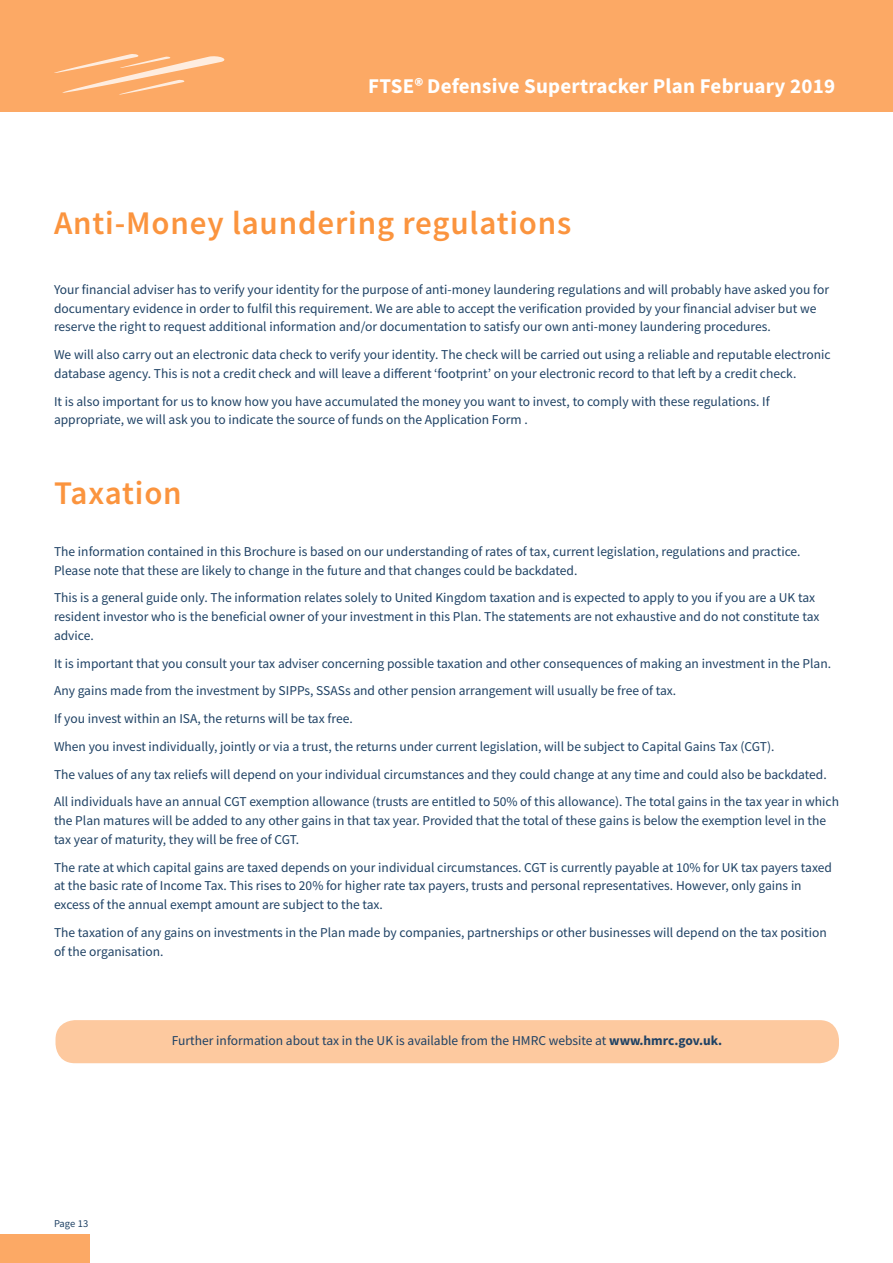
<style>
.page{position:relative;width:893px;height:1263px;background:#fff}
.page>*{position:absolute;margin:0;border:0;box-sizing:border-box;transform-origin:0 0}
.t1{font:600 33px "Source Sans Pro";letter-spacing:.025em;color:#fb943e}
.t2{font:700 21px "Source Sans Pro";letter-spacing:.01em;color:#fff}
.t3{font:13.5px/18.8px "Source Sans Pro";color:#1e4164}
.t4{font:10.5px "Source Sans Pro";letter-spacing:.005em;color:#1e4164}
.s1{font-family:"ITC Stone Sans Com"}
.s2{font-weight:700}
</style>
<div class="page">
<div style="left:0;top:0;width:893px;height:112px;background:#fca965"></div>
<svg style="left:54px;top:54px;width:171px;height:41px"></svg>
<div style="left:0;top:1234px;width:89px;height:29px;background:#fca965"></div>
<div style="left:56px;top:1020px;width:783px;height:43px;background:#fdc99f;border-radius:20px"></div>
<h2 class="t2" style="left:368px;top:72px;width:468px">FTSE<span class="s1">®</span> Defensive Supertracker Plan February 2019</h2>
<h1 class="t1" style="left:54px;top:201px;width:519px">Anti-Money laundering regulations</h1>
<p class="t3" style="left:54px;top:280px;width:777px">Your financial adviser has to verify your identity for the purpose of anti-money laundering regulations and will probably have asked you for documentary evidence in order to fulfil this requirement. We are able to accept the verification provided by your financial adviser but we reserve the right to request additional information and/or documentation to satisfy our own anti-money laundering procedures.</p>
<p class="t3" style="left:54px;top:345px;width:778px">We will also carry out an electronic data check to verify your identity. The check will be carried out using a reliable and reputable electronic database agency. This is not a credit check and will leave a different ‘footprint’ on your electronic record to that left by a credit check.</p>
<p class="t3" style="left:54px;top:392px;width:717px">It is also important for us to know how you have accumulated the money you want to invest, to comply with these regulations. If appropriate, we will ask you to indicate the source of funds on the Application Form .</p>
<h1 class="t1" style="left:54px;top:471px;width:129px">Taxation</h1>
<p class="t3" style="left:54px;top:542px;width:748px">The information contained in this Brochure is based on our understanding of rates of tax, current legislation, regulations and practice.<br>Please note that these are likely to change in the future and that changes could be backdated.</p>
<p class="t3" style="left:54px;top:588px;width:767px">This is a general guide only. The information relates solely to United Kingdom taxation and is expected to apply to you if you are a UK tax resident investor who is the beneficial owner of your investment in this Plan. The statements are not exhaustive and do not constitute tax advice.</p>
<p class="t3" style="left:54px;top:649px;width:786px;line-height:27.8px">It is important that you consult your tax adviser concerning possible taxation and other consequences of making an investment in the Plan.<br>Any gains made from the investment by SIPPs, SSASs and other pension arrangement will usually be free of tax.<br>If you invest within an ISA, the returns will be tax free.<br>When you invest individually, jointly or via a trust, the returns under current legislation, will be subject to Capital Gains Tax (CGT).<br>The values of any tax reliefs will depend on your individual circumstances and they could change at any time and could also be backdated.<br>All individuals have an annual CGT exemption allowance (trusts are entitled to 50% of this allowance). The total gains in the tax year in which</p>
<p class="t3" style="left:54px;top:811px;width:774px">the Plan matures will be added to any other gains in that tax year. Provided that the total of these gains is below the exemption level in the tax year of maturity, they will be free of CGT.</p>
<p class="t3" style="left:54px;top:858px;width:779px">The rate at which capital gains are taxed depends on your individual circumstances. CGT is currently payable at 10% for UK tax payers taxed at the basic rate of Income Tax. This rises to 20% for higher rate tax payers, trusts and personal representatives. However, only gains in excess of the annual exempt amount are subject to the tax.</p>
<p class="t3" style="left:54px;top:923px;width:774px">The taxation of any gains on investments in the Plan made by companies, partnerships or other businesses will depend on the tax position of the organisation.</p>
<p class="t4" style="left:54px;top:1217px;width:36px">Page 13</p>
<p class="t3" style="left:172px;top:1031px;width:552px">Further information about tax in the UK is available from the HMRC website at <span class="s2">www.hmrc.gov.uk.</span></p>
</div>
